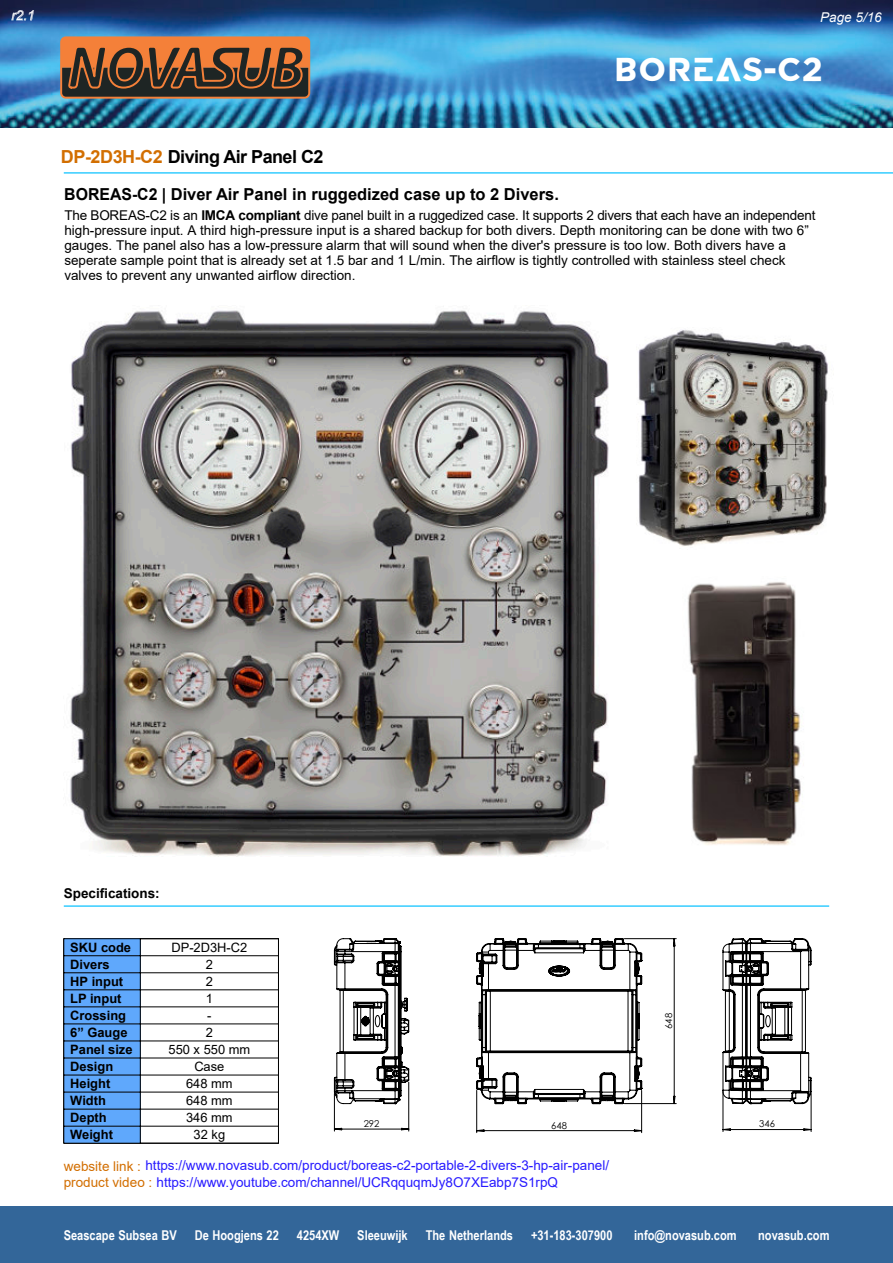
<style>
.page{position:relative;width:893px;height:1263px;background:#fff}
.page>*{position:absolute;margin:0;border:0;box-sizing:border-box;transform-origin:0 0}
.t1{font:700 33px "Baba Pro";letter-spacing:-.13em;color:#fff}
.t2{font:700 18px "Arial";letter-spacing:-.03em;color:#000}
.t3{font:700 16.5px "Arial";color:#000;scale:.96 1}
.t4{font:13.5px/15px "Arial";color:#000}
.t5{font:13.5px "Arial";color:#271aff}
.t6{font:700 13.5px "Arial Narrow";color:#fff}
.t7{font:700 13.5px "Arial";color:#000}
.t8{font:italic 13.5px "Arial";color:#fff}
.t9{font:700 12.9px "Arial";color:#000}
.t10{font:12.9px "Arial";color:#000}
.t11{font:9.45px "Century Gothic";color:#000}
.s1{color:#d26e00}
.s2{font-weight:700}
</style>
<div class="page">
<div style="left:0;top:1206px;width:893px;height:57px;background:#369"></div>
<img style="left:0;top:0;width:893px;height:128px">
<svg style="left:61px;top:36px;width:248px;height:63px;background:#804e2d"></svg>
<div style="left:60px;top:36px;width:250px;height:63px;border:2px solid #f48039;border-radius:5px"></div>
<hr style="left:64px;top:172px;width:829px;height:2px;background:#3cf">
<hr style="left:64px;top:905px;width:765px;height:2px;background:#3cf">
<svg style="left:11px;top:10px;width:23px;height:11px"></svg>
<div style="left:64px;top:939px;width:76px;height:204px;background:#5fa8fc"></div>
<hr style="left:64px;top:938px;width:1px;height:205px;background:#000">
<hr style="left:278px;top:938px;width:1px;height:205px;background:#000">
<hr style="left:140px;top:939px;width:1px;height:204px;background:#000">
<hr style="left:64px;top:938px;width:214px;height:1px;background:#000">
<hr style="left:64px;top:955px;width:214px;height:1px;background:#000">
<hr style="left:64px;top:972px;width:214px;height:1px;background:#000">
<hr style="left:64px;top:989px;width:214px;height:1px;background:#000">
<hr style="left:64px;top:1006px;width:214px;height:1px;background:#000">
<hr style="left:64px;top:1024px;width:214px;height:1px;background:#000">
<hr style="left:64px;top:1041px;width:214px;height:1px;background:#000">
<hr style="left:64px;top:1058px;width:214px;height:1px;background:#000">
<hr style="left:64px;top:1075px;width:214px;height:1px;background:#000">
<hr style="left:64px;top:1092px;width:214px;height:1px;background:#000">
<hr style="left:64px;top:1109px;width:214px;height:1px;background:#000">
<hr style="left:64px;top:1126px;width:214px;height:1px;background:#000">
<hr style="left:64px;top:1143px;width:214px;height:1px;background:#000">
<img style="left:638px;top:330px;width:190px;height:216px">
<img style="left:70px;top:310px;width:539px;height:546px">
<img style="left:687px;top:582px;width:114px;height:263px">
<svg style="left:476px;top:938px;width:201px;height:195px"></svg>
<svg style="left:722px;top:938px;width:90px;height:194px"></svg>
<svg style="left:334px;top:938px;width:75px;height:193px"></svg>
<p class="t8" style="left:11px;top:10px;width:25px">r2.1</p>
<p class="t8" style="left:820px;top:12px;width:63px">Page 5/16</p>
<h2 class="t2" style="left:61px;top:150px;width:264px"><span class="s1">DP-2D3H-C2</span> Diving Air Panel C2</h2>
<p class="t3" style="left:64px;top:188px;width:517px">BOREAS-C2 | Diver Air Panel in ruggedized case up to 2 Divers.</p>
<h1 class="t1" style="left:617px;top:57px;width:214px">BOREAS-C2</h1>
<p class="t4" style="left:64px;top:209px;width:753px">The BOREAS-C2 is an <span class="s2">IMCA compliant</span> dive panel built in a ruggedized case. It supports 2 divers that each have an independent high-pressure input. A third high-pressure input is a shared backup for both divers. Depth monitoring can be done with two 6” gauges. The panel also has a low-pressure alarm that will sound when the diver's pressure is too low. Both divers have a seperate sample point that is already set at 1.5 bar and 1 L/min. The airflow is tightly controlled with stainless steel check valves to prevent any unwanted airflow direction.</p>
<p class="t7" style="left:64px;top:888px;width:98px">Specifications:</p>
<p class="t9" style="left:70px;top:942px;width:62px">SKU code</p>
<p class="t10" style="left:171px;top:942px;width:77px">DP-2D3H-C2</p>
<p class="t9" style="left:70px;top:959px;width:41px">Divers</p>
<p class="t10" style="left:206px;top:959px;width:9px">2</p>
<p class="t9" style="left:70px;top:976px;width:54px">HP input</p>
<p class="t10" style="left:206px;top:976px;width:9px">2</p>
<p class="t9" style="left:70px;top:993px;width:53px">LP input</p>
<p class="t10" style="left:206px;top:993px;width:9px">1</p>
<p class="t9" style="left:70px;top:1010px;width:57px">Crossing</p>
<p class="t10" style="left:207px;top:1010px;width:6px">-</p>
<p class="t9" style="left:70px;top:1028px;width:59px">6” Gauge</p>
<p class="t10" style="left:206px;top:1028px;width:9px">2</p>
<p class="t9" style="left:70px;top:1045px;width:64px">Panel size</p>
<p class="t10" style="left:169px;top:1045px;width:83px">550 x 550 mm</p>
<p class="t9" style="left:70px;top:1062px;width:44px">Design</p>
<p class="t10" style="left:194px;top:1062px;width:32px">Case</p>
<p class="t9" style="left:70px;top:1079px;width:42px">Height</p>
<p class="t10" style="left:186px;top:1079px;width:48px">648 mm</p>
<p class="t9" style="left:70px;top:1096px;width:37px">Width</p>
<p class="t10" style="left:186px;top:1096px;width:48px">648 mm</p>
<p class="t9" style="left:70px;top:1113px;width:38px">Depth</p>
<p class="t10" style="left:186px;top:1113px;width:48px">346 mm</p>
<p class="t9" style="left:70px;top:1130px;width:44px">Weight</p>
<p class="t10" style="left:194px;top:1130px;width:33px">32 kg</p>
<p class="t11" style="left:662px;top:1029px;width:17px;rotate:-90deg">648</p>
<p class="t11" style="left:364px;top:1117px;width:17px">292</p>
<p class="t11" style="left:759px;top:1117px;width:17px">346</p>
<p class="t11" style="left:551px;top:1118px;width:17px">648</p>
<p class="t5" style="left:64px;top:1160px;width:547px"><span class="s1">website link :</span> https://www.novasub.com/product/boreas-c2-portable-2-divers-3-hp-air-panel/</p>
<p class="t5" style="left:64px;top:1177px;width:496px"><span class="s1">product video :</span> https://www.youtube.com/channel/UCRqquqmJy8O7XEabp7S1rpQ</p>
<p class="t6" style="left:64px;top:1230px;width:115px">Seascape Subsea BV</p>
<p class="t6" style="left:195px;top:1230px;width:86px">De Hoogjens 22</p>
<p class="t6" style="left:297px;top:1230px;width:44px">4254XW</p>
<p class="t6" style="left:357px;top:1230px;width:52px">Sleeuwĳk</p>
<p class="t6" style="left:426px;top:1230px;width:89px">The Netherlands</p>
<p class="t6" style="left:531px;top:1230px;width:83px">+31-183-307900</p>
<p class="t6" style="left:634px;top:1230px;width:104px">info@novasub.com</p>
<p class="t6" style="left:758px;top:1230px;width:73px">novasub.com</p>
</div>
